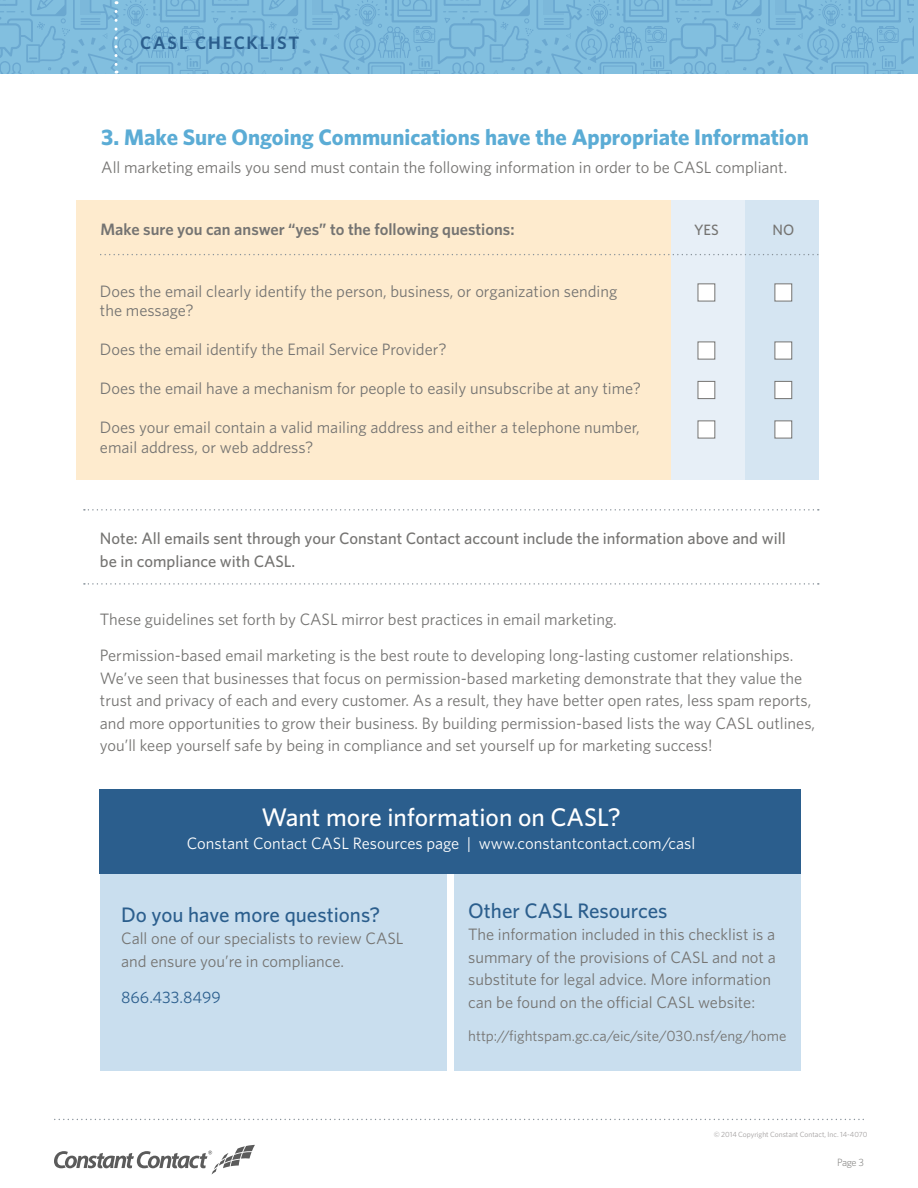
<style>
.page{position:relative;width:918px;height:1188px;background:#fff}
.page>*{position:absolute;margin:0;border:0;box-sizing:border-box;transform-origin:0 0}
.t1{font:500 25.5px "Whitney";color:#fff}
.t2{font:700 22.5px "Whitney";color:#5bacd5}
.t3{font:500 21px "Whitney";color:#2b5e8d}
.t4{font:600 18px "Whitney";letter-spacing:.1em;color:#2b5e8d}
.t5{font:16.5px/22.5px "Whitney";color:#757472}
.t6{font:500 16.5px/22.5px "Whitney";color:#757472}
.t7{font:16.5px "Whitney";color:#fff}
.t8{font:600 16.5px "Whitney";color:#757472}
.t9{font:16.5px "Whitney";color:#2b5e8d}
.t10{font:15px "Whitney";color:#757472}
.t11{font:500 15px "Whitney";color:#757472}
.t12{font:300 10.5px "Whitney";color:#757472}
.t13{font:7.5px "Whitney";letter-spacing:-.005em;color:#a19e9e}
</style>
<div class="page">
<svg style="left:0;top:0;width:913px;height:74px;background:#7cb9db"></svg>
<svg style="left:115px;top:11px;width:3px;height:63px"></svg>
<svg style="left:54px;top:1145px;width:201px;height:29px"></svg>
<svg style="left:55px;top:1119px;width:809px;height:1px"></svg>
<svg style="left:84px;top:509px;width:735px;height:2px"></svg>
<svg style="left:84px;top:583px;width:735px;height:2px"></svg>
<div style="left:100px;top:873px;width:347px;height:198px;background:#c9deee"></div>
<div style="left:454px;top:873px;width:347px;height:198px;background:#c9deee"></div>
<div style="left:100px;top:789px;width:701px;height:84px;background:#2b5e8d"></div>
<div style="left:77px;top:200px;width:594px;height:280px;background:#feebce"></div>
<div style="left:671px;top:200px;width:74px;height:280px;background:#e7eff7"></div>
<div style="left:745px;top:200px;width:74px;height:280px;background:#d5e5f2"></div>
<div style="left:698px;top:284px;width:17px;height:17px;background:#fff;border:1px solid #757472"></div>
<div style="left:698px;top:342px;width:17px;height:17px;background:#fff;border:1px solid #757472"></div>
<div style="left:698px;top:381px;width:17px;height:18px;background:#fff;border:1px solid #757472"></div>
<div style="left:698px;top:421px;width:17px;height:17px;background:#fff;border:1px solid #757472"></div>
<div style="left:775px;top:284px;width:17px;height:17px;background:#fff;border:1px solid #757472"></div>
<div style="left:775px;top:342px;width:17px;height:17px;background:#fff;border:1px solid #757472"></div>
<div style="left:775px;top:381px;width:17px;height:18px;background:#fff;border:1px solid #757472"></div>
<div style="left:775px;top:421px;width:17px;height:17px;background:#fff;border:1px solid #757472"></div>
<svg style="left:101px;top:254px;width:718px;height:1px"></svg>
<p class="t4" style="left:140px;top:31px;width:161px">CASL CHECKLIST</p>
<h2 class="t2" style="left:101px;top:123px;width:709px">3. Make Sure Ongoing Communications have the Appropriate Information</h2>
<p class="t5" style="left:101px;top:156px;width:688px">All marketing emails you send must contain the following information in order to be CASL compliant.</p>
<p class="t8" style="left:100px;top:218px;width:416px">Make sure you can answer “yes” to the following questions:</p>
<p class="t11" style="left:694px;top:220px;width:26px">YES</p>
<p class="t11" style="left:772px;top:220px;width:23px">NO</p>
<p class="t5" style="left:100px;top:281px;width:519px;line-height:19.5px">Does the email clearly identify the person, business, or organization sending the message?</p>
<p class="t5" style="left:100px;top:338px;width:348px">Does the email identify the Email Service Provider?</p>
<p class="t5" style="left:100px;top:377px;width:543px">Does the email have a mechanism for people to easily unsubscribe at any time?</p>
<p class="t5" style="left:100px;top:418px;width:541px;line-height:19.5px">Does your email contain a valid mailing address and either a telephone number, email address, or web address?</p>
<p class="t6" style="left:100px;top:527px;width:687px">Note: All emails sent through your Constant Contact account include the information above and will be in compliance with CASL.</p>
<p class="t5" style="left:100px;top:601px;width:695px;line-height:36px">These guidelines set forth by CASL mirror best practices in email marketing.<br>Permission-based email marketing is the best route to developing long-lasting customer relationships.</p>
<p class="t5" style="left:100px;top:666px;width:717px">We’ve seen that businesses that focus on permission-based marketing demonstrate that they value the trust and privacy of each and every customer. As a result, they have better open rates, less spam reports, and more opportunities to grow their business. By building permission-based lists the way CASL outlines, you’ll keep yourself safe by being in compliance and set yourself up for marketing success!</p>
<h1 class="t1" style="left:261px;top:801px;width:361px">Want more information on CASL?</h1>
<p class="t7" style="left:187px;top:832px;width:510px">Constant Contact CASL Resources page | www.constantcontact.com/casl</p>
<p class="t3" style="left:121px;top:901px;width:261px">Do you have more questions?</p>
<p class="t5" style="left:121px;top:927px;width:284px">Call one of our specialists to review CASL and ensure you’re in compliance.</p>
<p class="t9" style="left:121px;top:986px;width:101px">866.433.8499</p>
<p class="t3" style="left:468px;top:897px;width:201px">Other CASL Resources</p>
<p class="t5" style="left:468px;top:923px;width:309px">The information included in this checklist is a summary of the provisions of CASL and not a substitute for legal advice. More information can be found on the official CASL website:</p>
<p class="t10" style="left:468px;top:1026px;width:320px">http://fightspam.gc.ca/eic/site/030.nsf/eng/home</p>
<p class="t13" style="left:714px;top:1130px;width:155px">© 2014 Copyright Constant Contact, Inc. 14-4070</p>
<p class="t12" style="left:837px;top:1156px;width:28px">Page 3</p>
</div>
